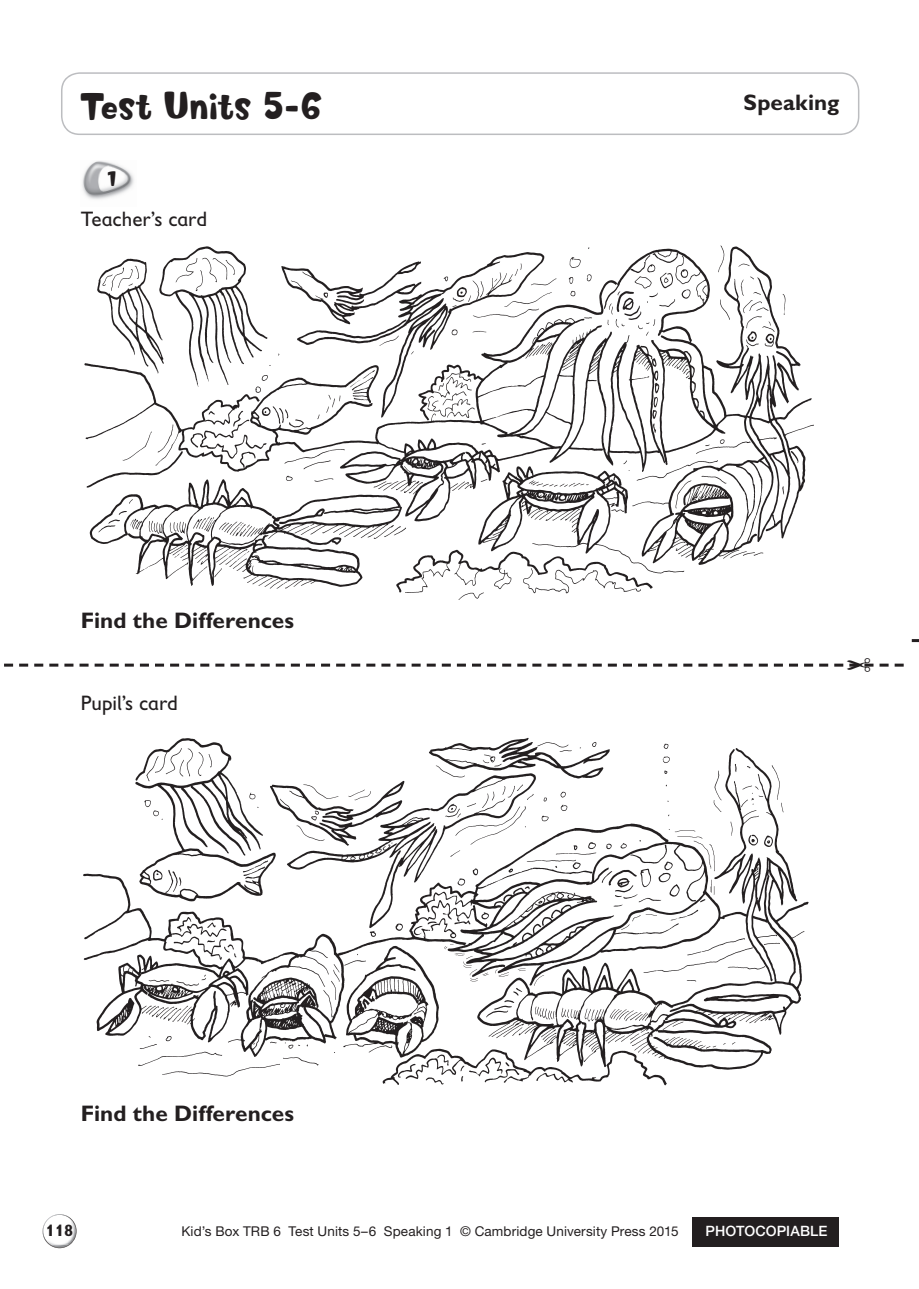
<style>
.page{position:relative;width:919px;height:1289px;background:#fff}
.page>*{position:absolute;margin:0;border:0;box-sizing:border-box;transform-origin:0 0}
.t1{font:36px "Softie";letter-spacing:-.015em;color:#231f20}
.t2{font:700 22.5px "Gill Sans Infant Std";color:#231f20}
.t3{font:700 22.5px "Gill Sans Std";letter-spacing:.005em;color:#231f20}
.t4{font:21px "Gill Sans Infant Std";letter-spacing:-.005em;color:#231f20}
.t5{font:20.25px "Softie";color:#231f20}
.t6{font:700 16.5px "Gill Sans Infant Std";color:#231f20}
.t7{font:500 14.25px "Helvetica Neue LT Std";letter-spacing:.01em;color:#fff}
.t8{font:13.5px "Helvetica Neue LT Std";letter-spacing:.01em;color:#231f20}
</style>
<div class="page">
<div style="left:692px;top:1216px;width:147px;height:30px;background:#231f20"></div>
<img style="left:49px;top:1244px;width:17px;height:4px">
<svg style="left:43px;top:1216px;width:34px;height:28px"></svg>
<img style="left:43px;top:1214px;width:25px;height:19px">
<img style="left:50px;top:1226px;width:26px;height:21px">
<img style="left:82px;top:161px;width:52px;height:39px">
<svg style="left:61px;top:72px;width:798px;height:63px"></svg>
<img style="left:84px;top:245px;width:730px;height:354px">
<img style="left:83px;top:737px;width:726px;height:349px">
<svg style="left:894px;top:663px;width:9px;height:3px"></svg>
<svg style="left:879px;top:663px;width:9px;height:3px"></svg>
<svg style="left:819px;top:663px;width:9px;height:3px"></svg>
<svg style="left:804px;top:663px;width:9px;height:3px"></svg>
<svg style="left:789px;top:663px;width:9px;height:3px"></svg>
<svg style="left:773px;top:663px;width:9px;height:3px"></svg>
<svg style="left:758px;top:663px;width:9px;height:3px"></svg>
<svg style="left:743px;top:663px;width:9px;height:3px"></svg>
<svg style="left:728px;top:663px;width:9px;height:3px"></svg>
<svg style="left:713px;top:663px;width:9px;height:3px"></svg>
<svg style="left:698px;top:663px;width:9px;height:3px"></svg>
<svg style="left:683px;top:663px;width:9px;height:3px"></svg>
<svg style="left:668px;top:663px;width:9px;height:3px"></svg>
<svg style="left:653px;top:663px;width:9px;height:3px"></svg>
<svg style="left:638px;top:663px;width:9px;height:3px"></svg>
<svg style="left:623px;top:663px;width:9px;height:3px"></svg>
<svg style="left:607px;top:663px;width:10px;height:3px"></svg>
<svg style="left:592px;top:663px;width:9px;height:3px"></svg>
<svg style="left:577px;top:663px;width:9px;height:3px"></svg>
<svg style="left:562px;top:663px;width:9px;height:3px"></svg>
<svg style="left:547px;top:663px;width:9px;height:3px"></svg>
<svg style="left:532px;top:663px;width:9px;height:3px"></svg>
<svg style="left:517px;top:663px;width:9px;height:3px"></svg>
<svg style="left:502px;top:663px;width:9px;height:3px"></svg>
<svg style="left:487px;top:663px;width:9px;height:3px"></svg>
<svg style="left:472px;top:663px;width:9px;height:3px"></svg>
<svg style="left:457px;top:663px;width:9px;height:3px"></svg>
<svg style="left:442px;top:663px;width:9px;height:3px"></svg>
<svg style="left:426px;top:663px;width:9px;height:3px"></svg>
<svg style="left:411px;top:663px;width:9px;height:3px"></svg>
<svg style="left:396px;top:663px;width:9px;height:3px"></svg>
<svg style="left:381px;top:663px;width:9px;height:3px"></svg>
<svg style="left:366px;top:663px;width:9px;height:3px"></svg>
<svg style="left:351px;top:663px;width:9px;height:3px"></svg>
<svg style="left:336px;top:663px;width:9px;height:3px"></svg>
<svg style="left:321px;top:663px;width:9px;height:3px"></svg>
<svg style="left:306px;top:663px;width:9px;height:3px"></svg>
<svg style="left:291px;top:663px;width:9px;height:3px"></svg>
<svg style="left:276px;top:663px;width:9px;height:3px"></svg>
<svg style="left:261px;top:663px;width:9px;height:3px"></svg>
<svg style="left:245px;top:663px;width:9px;height:3px"></svg>
<svg style="left:230px;top:663px;width:9px;height:3px"></svg>
<svg style="left:215px;top:663px;width:9px;height:3px"></svg>
<svg style="left:200px;top:663px;width:9px;height:3px"></svg>
<svg style="left:185px;top:663px;width:9px;height:3px"></svg>
<svg style="left:170px;top:663px;width:9px;height:3px"></svg>
<svg style="left:155px;top:663px;width:9px;height:3px"></svg>
<svg style="left:140px;top:663px;width:9px;height:3px"></svg>
<svg style="left:125px;top:663px;width:9px;height:3px"></svg>
<svg style="left:110px;top:663px;width:9px;height:3px"></svg>
<svg style="left:95px;top:663px;width:9px;height:3px"></svg>
<svg style="left:79px;top:663px;width:10px;height:3px"></svg>
<svg style="left:64px;top:663px;width:9px;height:3px"></svg>
<svg style="left:49px;top:663px;width:9px;height:3px"></svg>
<svg style="left:34px;top:663px;width:9px;height:3px"></svg>
<svg style="left:19px;top:663px;width:9px;height:3px"></svg>
<svg style="left:4px;top:663px;width:9px;height:3px"></svg>
<svg style="left:911px;top:639px;width:8px;height:3px"></svg>
<svg style="left:834px;top:663px;width:39px;height:4px"></svg>
<h1 class="t1" style="left:80px;top:83px;width:243px">Test Units 5-6</h1>
<h3 class="t5" style="left:106px;top:166px;width:14px">1</h3>
<h3 class="t4" style="left:81px;top:207px;width:128px">Teacher’s card</h3>
<h2 class="t2" style="left:81px;top:607px;width:215px">Find the Differences</h2>
<h3 class="t4" style="left:81px;top:691px;width:98px">Pupil’s card</h3>
<h2 class="t2" style="left:81px;top:1100px;width:215px">Find the Differences</h2>
<h2 class="t3" style="left:743px;top:89px;width:97px">Speaking</h2>
<p class="t6" style="left:46px;top:1220px;width:29px">118</p>
<p class="t8" style="left:181px;top:1223px;width:498px">Kid’s Box TRB 6 Test Units 5–6 Speaking 1 © Cambridge University Press 2015</p>
<p class="t7" style="left:705px;top:1222px;width:123px">PHOTOCOPIABLE</p>
</div>
